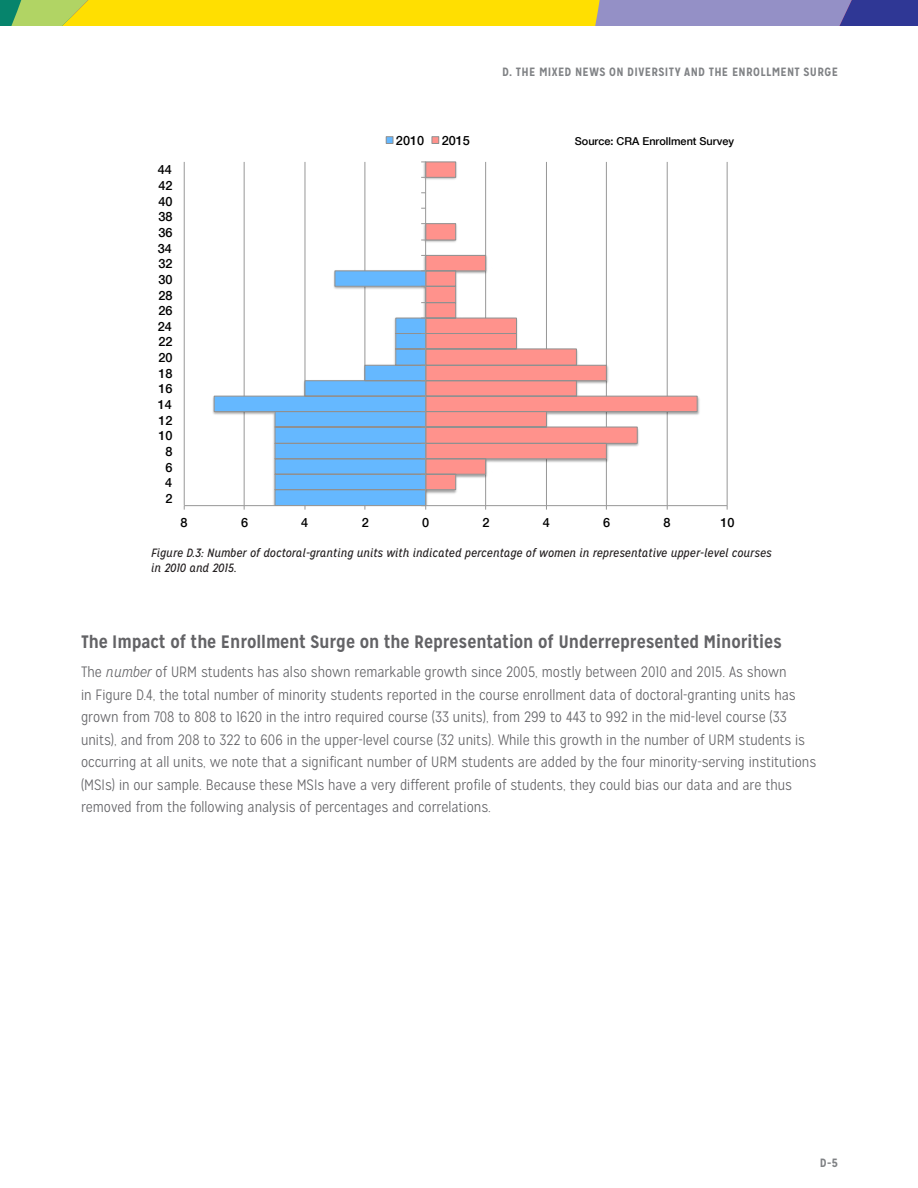
<style>
.page{position:relative;width:918px;height:1188px;background:#fff}
.page>*{position:absolute;margin:0;border:0;box-sizing:border-box;transform-origin:0 0}
.t1{font:700 18px "Mission Gothic";letter-spacing:-.005em;color:#636366}
.t2{font:300 15px/22.5px "Mission Gothic";color:#636366}
.t3{font:500 12.75px "Helvetica Neue";color:#000}
.t4{font:italic 12px/15px "Mission Gothic";letter-spacing:.01em;color:#231f20}
.t5{font:700 12px "Mission Gothic";letter-spacing:.025em;color:#808285}
.t6{font:500 10.95px "Helvetica Neue";color:#000}
.s1{font-style:italic}
</style>
<div class="page">
<svg style="left:0;top:0;width:420px;height:26px"></svg>
<svg style="left:183px;top:136px;width:545px;height:374px"></svg>
<p class="t5" style="left:502px;top:65px;width:337px">D. THE MIXED NEWS ON DIVERSITY AND THE ENROLLMENT SURGE</p>
<p class="t3" style="left:158px;top:160px;width:16px">44</p>
<p class="t3" style="left:158px;top:175px;width:16px">42</p>
<p class="t3" style="left:158px;top:191px;width:16px">40</p>
<p class="t3" style="left:158px;top:207px;width:16px">38</p>
<p class="t3" style="left:158px;top:222px;width:16px">36</p>
<p class="t3" style="left:158px;top:238px;width:16px">34</p>
<p class="t3" style="left:158px;top:253px;width:16px">32</p>
<p class="t3" style="left:158px;top:269px;width:16px">30</p>
<p class="t3" style="left:158px;top:285px;width:16px">28</p>
<p class="t3" style="left:158px;top:300px;width:16px">26</p>
<p class="t3" style="left:158px;top:316px;width:16px">24</p>
<p class="t3" style="left:158px;top:332px;width:16px">22</p>
<p class="t3" style="left:158px;top:347px;width:16px">20</p>
<p class="t3" style="left:158px;top:363px;width:16px">18</p>
<p class="t3" style="left:158px;top:379px;width:16px">16</p>
<p class="t3" style="left:158px;top:394px;width:16px">14</p>
<p class="t3" style="left:158px;top:410px;width:16px">12</p>
<p class="t3" style="left:158px;top:426px;width:16px">10</p>
<p class="t3" style="left:165px;top:441px;width:9px">8</p>
<p class="t3" style="left:165px;top:457px;width:9px">6</p>
<p class="t3" style="left:165px;top:472px;width:9px">4</p>
<p class="t3" style="left:165px;top:488px;width:9px">2</p>
<p class="t3" style="left:396px;top:130px;width:30px">2010</p>
<p class="t3" style="left:442px;top:130px;width:30px">2015</p>
<p class="t6" style="left:575px;top:132px;width:161px">Source: CRA Enrollment Survey</p>
<p class="t3" style="left:181px;top:512px;width:9px">8</p>
<p class="t3" style="left:241px;top:512px;width:9px">6</p>
<p class="t3" style="left:301px;top:512px;width:9px">4</p>
<p class="t3" style="left:362px;top:512px;width:9px">2</p>
<p class="t3" style="left:422px;top:512px;width:9px">0</p>
<p class="t3" style="left:482px;top:512px;width:9px">2</p>
<p class="t3" style="left:543px;top:512px;width:9px">4</p>
<p class="t3" style="left:603px;top:512px;width:9px">6</p>
<p class="t3" style="left:664px;top:512px;width:9px">8</p>
<p class="t3" style="left:720px;top:512px;width:16px">10</p>
<p class="t4" style="left:151px;top:545px;width:622px">Figure D.3: Number of doctoral-granting units with indicated percentage of women in representative upper-level courses in 2010 and 2015.</p>
<p class="t1" style="left:81px;top:631px;width:702px">The Impact of the Enrollment Surge on the Representation of Underrepresented Minorities</p>
<p class="t2" style="left:81px;top:661px;width:737px">The <span class="s1">number</span> of URM students has also shown remarkable growth since 2005, mostly between 2010 and 2015. As shown<br>in Figure D.4, the total number of minority students reported in the course enrollment data of doctoral-granting units has grown from 708 to 808 to 1620 in the intro required course (33 units), from 299 to 443 to 992 in the mid-level course (33 units), and from 208 to 322 to 606 in the upper-level course (32 units). While this growth in the number of URM students is occurring at all units, we note that a significant number of URM students are added by the four minority-serving institutions (MSIs) in our sample. Because these MSIs have a very different profile of students, they could bias our data and are thus removed from the following analysis of percentages and correlations.</p>
<p class="t5" style="left:820px;top:1155px;width:20px">D-5</p>
</div>
